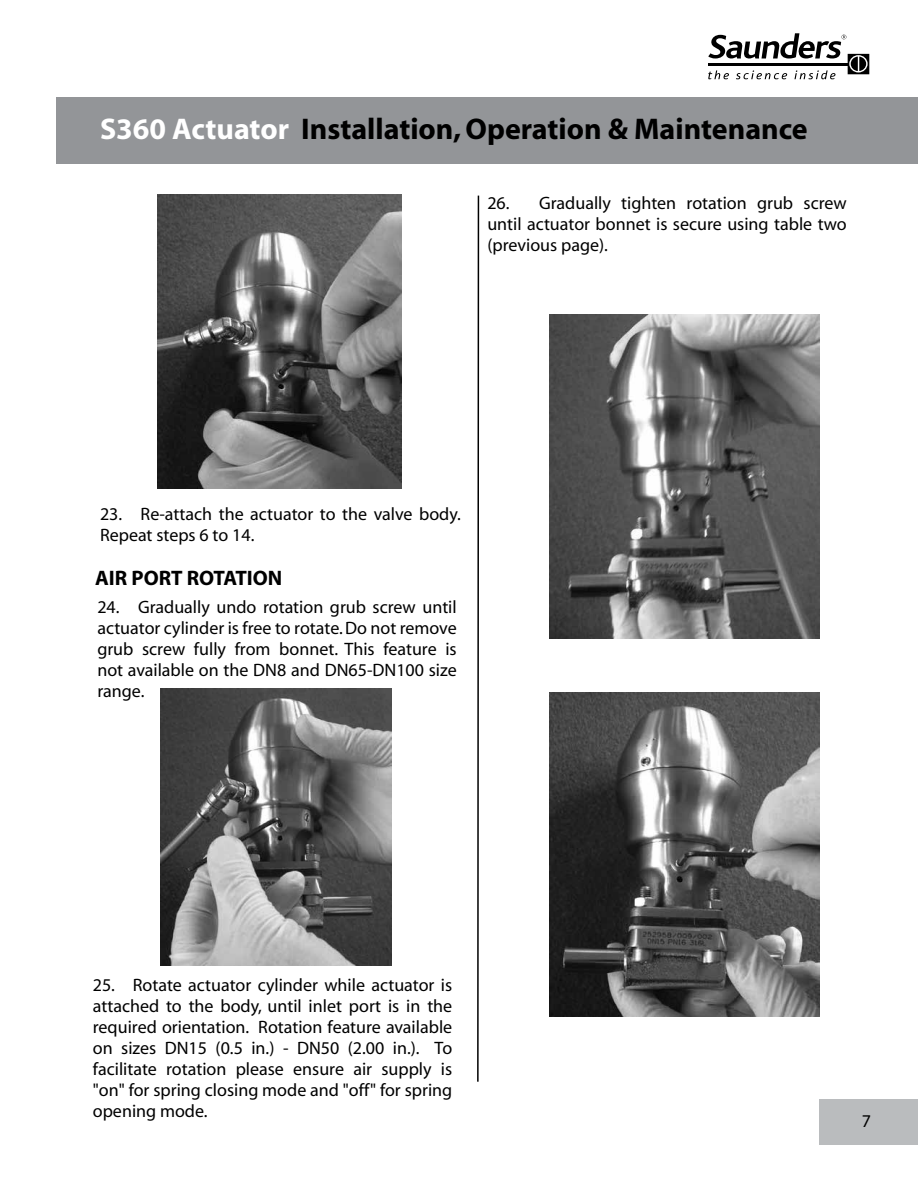
<style>
.page{position:relative;width:918px;height:1188px;background:#fff}
.page>*{position:absolute;margin:0;border:0;box-sizing:border-box;transform-origin:0 0}
.t1{font:700 30px "Myriad";color:#000}
.t2{font:700 21px "Myriad";color:#000}
.t3{font:18px/21px "Myriad";color:#000;text-align:justify}
.s1{color:#fff}
</style>
<div class="page">
<div style="left:820px;top:1100px;width:98px;height:45px;background:#babcbe"></div>
<div style="left:57px;top:98px;width:861px;height:66px;background:#939598"></div>
<svg style="left:708px;top:33px;width:161px;height:46px"></svg>
<svg style="left:477px;top:195px;width:3px;height:887px"></svg>
<img style="left:157px;top:195px;width:245px;height:293px">
<img style="left:160px;top:689px;width:231px;height:277px">
<img style="left:550px;top:315px;width:270px;height:324px">
<img style="left:550px;top:693px;width:270px;height:324px">
<h1 class="t1" style="left:100px;top:114px;width:709px"><span class="s1">S360 Actuator</span> Installation, Operation &amp; Maintenance</h1>
<p class="t3" style="left:487px;top:193px;width:361px">26. Gradually tighten rotation grub screw until actuator bonnet is secure using table two (previous page).</p>
<p class="t3" style="left:100px;top:504px;width:362px">23. Re-attach the actuator to the valve body.<br>Repeat steps 6 to 14.</p>
<p class="t2" style="left:95px;top:567px;width:189px">AIR PORT ROTATION</p>
<p class="t3" style="left:97px;top:598px;width:361px">24. Gradually undo rotation grub screw until actuator cylinder is free to rotate. Do not remove grub screw fully from bonnet. This feature is not available on the DN8 and DN65-DN100 size range.</p>
<p class="t3" style="left:93px;top:976px;width:361px">25. Rotate actuator cylinder while actuator is attached to the body, until inlet port is in the required orientation. Rotation feature available on sizes DN15 (0.5 in.) - DN50 (2.00 in.). To facilitate rotation please ensure air supply is "on" for spring closing mode and "off" for spring opening mode.</p>
<p class="t3" style="left:862px;top:1111px;width:11px">7</p>
</div>
